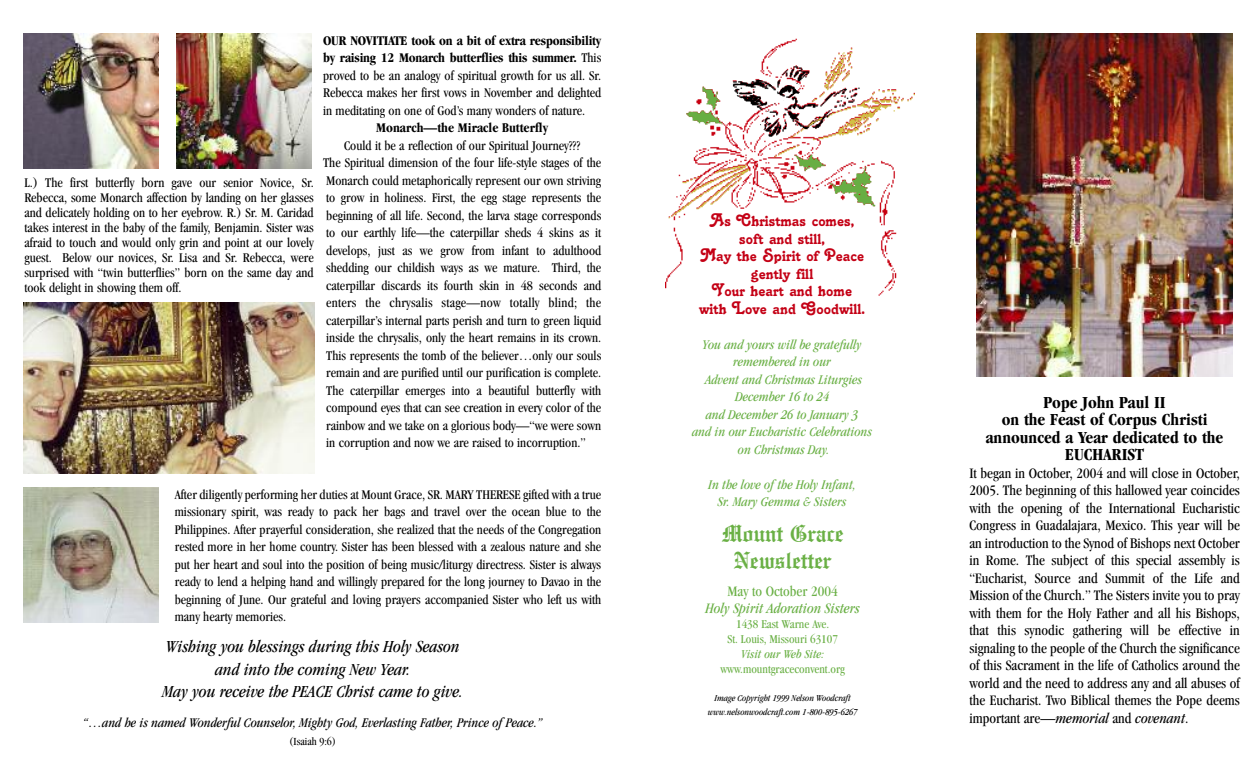
<style>
.page{position:relative;width:1260px;height:765px;background:#fff}
.page>*{position:absolute;margin:0;border:0;box-sizing:border-box;transform-origin:0 0}
.t1{font:22.5px/27.5px "AT Old English";color:#6ab045;text-align:center}
.t2{font:italic condensed 17.5px/22.5px "Garamond";color:#000;text-align:center}
.t3{font:17.5px/17.5px "Salina";color:#c40015;text-align:center}
.t4{font:700 condensed 17.5px/17.5px "Garamond";color:#000;text-align:center}
.t5{font:condensed 15px/17.5px "Garamond";color:#000;text-align:justify}
.t6{font:italic condensed 15px "Garamond";color:#6ab045}
.t7{font:condensed 15px "Garamond";color:#6ab045}
.t8{font:condensed 13.75px/17.5px "Garamond";color:#000;text-align:justify}
.t9{font:italic condensed 13.75px/17.5px "Garamond";color:#6ab045;text-align:center}
.t10{font:italic condensed 13.75px "Garamond";color:#000}
.t11{font:700 condensed 13.75px "Garamond";color:#000}
.t12{font:condensed 12.5px/15px "Garamond";color:#6ab045;text-align:center}
.t13{font:italic condensed 12.5px "Garamond";color:#6ab045}
.t14{font:condensed 11.25px "Garamond";color:#000}
.t15{font:italic condensed 9.38px/13.8px "Garamond";color:#000;text-align:center}
.s1{font-weight:700}
.s2{font-style:italic}
</style>
<div class="page">
<img style="left:666px;top:38px;width:231px;height:258px">
<img style="left:666px;top:42px;width:249px;height:178px">
<img style="left:23px;top:488px;width:135px;height:134px">
<img style="left:976px;top:34px;width:256px;height:342px">
<img style="left:23px;top:303px;width:292px;height:170px">
<img style="left:23px;top:34px;width:135px;height:135px">
<img style="left:177px;top:34px;width:135px;height:135px">
<p class="t8" style="left:24px;top:176px;width:291px;line-height:15px">L.) The first butterfly born gave our senior Novice, Sr.<br>Rebecca, some Monarch affection by landing on her glasses and delicately holding on to her eyebrow. R.) Sr. M. Caridad takes interest in the baby of the family, Benjamin. Sister was afraid to touch and would only grin and point at our lovely guest. Below our novices, Sr. Lisa and Sr. Rebecca, were surprised with “twin butterflies” born on the same day and took delight in showing them off.</p>
<p class="t8" style="left:323px;top:33px;width:280px"><span class="s1">OUR NOVITIATE took on a bit of extra responsibility by raising 12 Monarch butterflies this summer.</span> This proved to be an analogy of spiritual growth for us all. Sr.<br>Rebecca makes her first vows in November and delighted in meditating on one of God’s many wonders of nature.</p>
<p class="t11" style="left:376px;top:122px;width:173px">Monarch—the Miracle Butterfly</p>
<p class="t8" style="left:323px;top:138px;width:280px;text-align:left;text-indent:21px">Could it be a reflection of our Spiritual Journey???<br>The Spiritual dimension of the four life-style stages of the Monarch could metaphorically represent our own striving to grow in holiness. First, the egg stage represents the beginning of all life. Second, the larva stage corresponds to our earthly life—the caterpillar sheds 4 skins as it develops, just as we grow from infant to adulthood shedding our childish ways as we mature. Third, the caterpillar discards its fourth skin in 48 seconds and enters the chrysalis stage—now totally blind; the caterpillar’s internal parts perish and turn to green liquid inside the chrysalis, only the heart remains in its crown.<br>This represents the tomb of the believer…only our souls remain and are purified until our purification is complete.<br>The caterpillar emerges into a beautiful butterfly with compound eyes that can see creation in every color of the rainbow and we take on a glorious body—“we were sown in corruption and now we are raised to incorruption.”</p>
<p class="t8" style="left:175px;top:487px;width:428px">After diligently performing her duties at Mount Grace, SR. MARY THERESE gifted with a true missionary spirit, was ready to pack her bags and travel over the ocean blue to the Philippines. After prayerful consideration, she realized that the needs of the Congregation rested more in her home country. Sister has been blessed with a zealous nature and she put her heart and soul into the position of being music/liturgy directress. Sister is always ready to lend a helping hand and willingly prepared for the long journey to Davao in the beginning of June. Our grateful and loving prayers accompanied Sister who left us with many hearty memories.</p>
<p class="t2" style="left:163px;top:636px;width:302px">Wishing you blessings during this Holy Season and into the coming New Year.<br>May you receive the PEACE Christ came to give.</p>
<p class="t10" style="left:83px;top:717px;width:461px">“…and he is named Wonderful Counselor, Mighty God, Everlasting Father, Prince of Peace.”</p>
<p class="t14" style="left:289px;top:737px;width:49px">(Isaiah 9:6)</p>
<p class="t3" style="left:699px;top:212px;width:168px">As Christmas comes, soft and still,<br>May the Spirit of Peace gently fill<br>Your heart and home with Love and Goodwill.</p>
<p class="t9" style="left:692px;top:337px;width:181px">You and yours will be gratefully remembered in our<br>Advent and Christmas Liturgies<br>December 16 to 24<br>and December 26 to January 3<br>and in our Eucharistic Celebrations on Christmas Day.</p>
<p class="t9" style="left:708px;top:477px;width:149px">In the love of the Holy Infant,<br>Sr. Mary Gemma &amp; Sisters</p>
<h1 class="t1" style="left:722px;top:519px;width:123px">Mount Grace<br>Newsletter</h1>
<p class="t7" style="left:728px;top:585px;width:112px">May to October 2004</p>
<p class="t6" style="left:706px;top:603px;width:156px">Holy Spirit Adoration Sisters</p>
<p class="t12" style="left:727px;top:618px;width:112px">1438 East Warne Ave.<br>St. Louis, Missouri 63107</p>
<p class="t13" style="left:741px;top:650px;width:84px">Visit our Web Site:</p>
<p class="t12" style="left:720px;top:663px;width:126px">www.mountgraceconvent.org</p>
<p class="t15" style="left:708px;top:692px;width:151px">Image Copyright 1999 Nelson Woodcraft www.nelsonwoodcraft.com 1-800-895-6267</p>
<p class="t4" style="left:986px;top:395px;width:239px">Pope John Paul II<br>on the Feast of Corpus Christi announced a Year dedicated to the<br>EUCHARIST</p>
<p class="t5" style="left:969px;top:465px;width:272px">It began in October, 2004 and will close in October, 2005. The beginning of this hallowed year coincides with the opening of the International Eucharistic Congress in Guadalajara, Mexico. This year will be an introduction to the Synod of Bishops next October in Rome. The subject of this special assembly is “Eucharist, Source and Summit of the Life and Mission of the Church.” The Sisters invite you to pray with them for the Holy Father and all his Bishops, that this synodic gathering will be effective in signaling to the people of the Church the significance of this Sacrament in the life of Catholics around the world and the need to address any and all abuses of the Eucharist. Two Biblical themes the Pope deems important are—<span class="s2">memorial</span> and <span class="s2">covenant</span>.</p>
</div>
